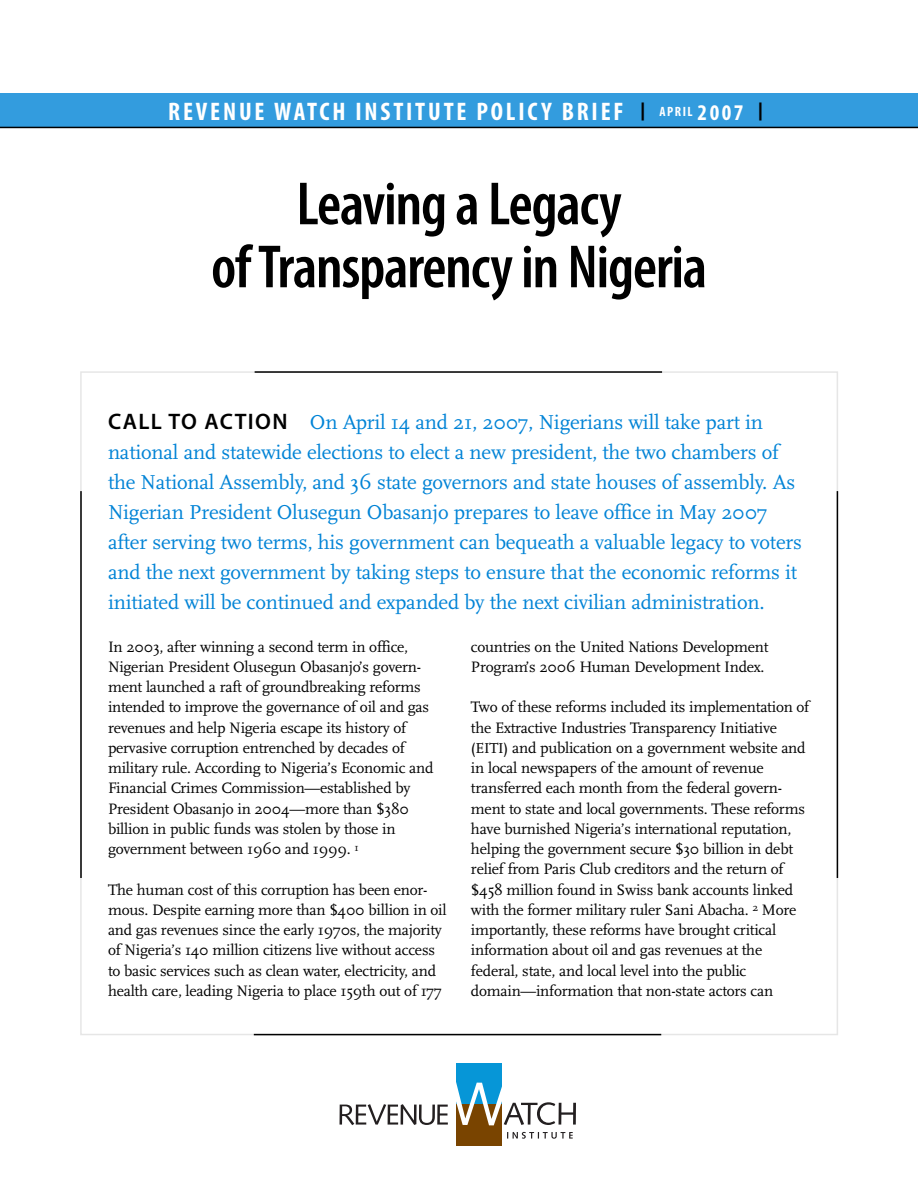
<style>
.page{position:relative;width:918px;height:1188px;background:#fff}
.page>*{position:absolute;margin:0;border:0;box-sizing:border-box;transform-origin:0 0}
.t1{font:600 condensed 61.5px/63px "Myriad Pro";letter-spacing:-.02em;color:#000;text-align:center}
.t2{font:700 condensed 25.5px "Myriad Pro";letter-spacing:.11em;color:#fff}
.t3{font:21px/30px "Scala";letter-spacing:-.01em;color:#0083d6}
.t4{font:15.75px/20.2px "Scala";letter-spacing:-.015em;color:#000}
.s1{font-weight:900;font-stretch:normal;font-size:18px;color:#000}
.s2{font-size:22.5px}
.s3{font-family:"Myriad Pro";font-weight:600;font-size:22.5px;color:#000}
.s4{font-size:15px}
</style>
<div class="page">
<hr style="left:255px;top:371px;width:407px;height:2px;background:#000">
<hr style="left:254px;top:1034px;width:407px;height:1px;background:#000">
<hr style="left:837px;top:491px;width:1px;height:387px;background:#000">
<hr style="left:80px;top:491px;width:2px;height:387px;background:#000">
<div style="left:0;top:94px;width:918px;height:33px;background:#339cde"></div>
<hr style="left:0;top:127px;width:918px;height:1px;background:#000">
<div style="left:456px;top:1063px;width:46px;height:41px;background:#0696d7"></div>
<div style="left:456px;top:1104px;width:46px;height:41px;background:#794400"></div>
<svg style="left:340px;top:1082px;width:236px;height:43px"></svg>
<svg style="left:507px;top:1132px;width:66px;height:7px"></svg>
<h2 class="t2" style="left:168px;top:102px;width:596px">REVENUE WATCH INSTITUTE POLICY BRIEF <span class="s1">|</span> <sup>APRIL</sup> <span class="s2">2007</span> <span class="s1">|</span></h2>
<h1 class="t1" style="left:211px;top:178px;width:498px">Leaving a Legacy<br>of Transparency in Nigeria</h1>
<p class="t3" style="left:108px;top:408px;width:696px"><span class="s3">CALL TO ACTION</span> On April 14 and 21, 2007, Nigerians will take part in national and statewide elections to elect a new president, the two chambers of the National Assembly, and 36 state governors and state houses of assembly. As Nigerian President Olusegun Obasanjo prepares to leave office in May 2007 after serving two terms, his government can bequeath a valuable legacy to voters and the next government by taking steps to ensure that the economic reforms it initiated will be continued and expanded by the next civilian administration.</p>
<p class="t4" style="left:108px;top:638px;width:327px">In 2003, after winning a second term in office, Nigerian President Olusegun Obasanjo’s govern&shy;ment launched a raft of groundbreaking reforms intended to improve the governance of oil and gas revenues and help Nigeria escape its history of pervasive corruption entrenched by decades of military rule. According to Nigeria’s Economic and Financial Crimes Commission—established by President Obasanjo in 2004—more than $380 billion in public funds was stolen by those in government between 1960 and 1999. <sup>1</sup></p>
<p class="t4" style="left:108px;top:881px;width:340px">The human cost of this corruption has been enor&shy;mous. Despite earning more than $400 billion in oil and gas revenues since the early 1970s, the majority of Nigeria’s 140 million citizens live without access to basic services such as clean water, electricity, and health care, leading Nigeria to place 159th out of 177</p>
<p class="t4" style="left:471px;top:638px;width:299px">countries on the United Nations Development<br>Program’s 2006 Human Development Index.</p>
<p class="t4" style="left:471px;top:698px;width:340px">Two of these reforms included its implementation of the Extractive Industries Transparency Initiative (<span class="s4">EITI</span>) and publication on a government website and in local newspapers of the amount of revenue transferred each month from the federal govern&shy;ment to state and local governments. These reforms have burnished Nigeria’s international reputation, helping the government secure $30 billion in debt relief from Paris Club creditors and the return of $458 million found in Swiss bank accounts linked with the former military ruler Sani Abacha. <sup>2</sup> More importantly, these reforms have brought critical information about oil and gas revenues at the federal, state, and local level into the public domain—information that non-state actors can</p>
</div>
